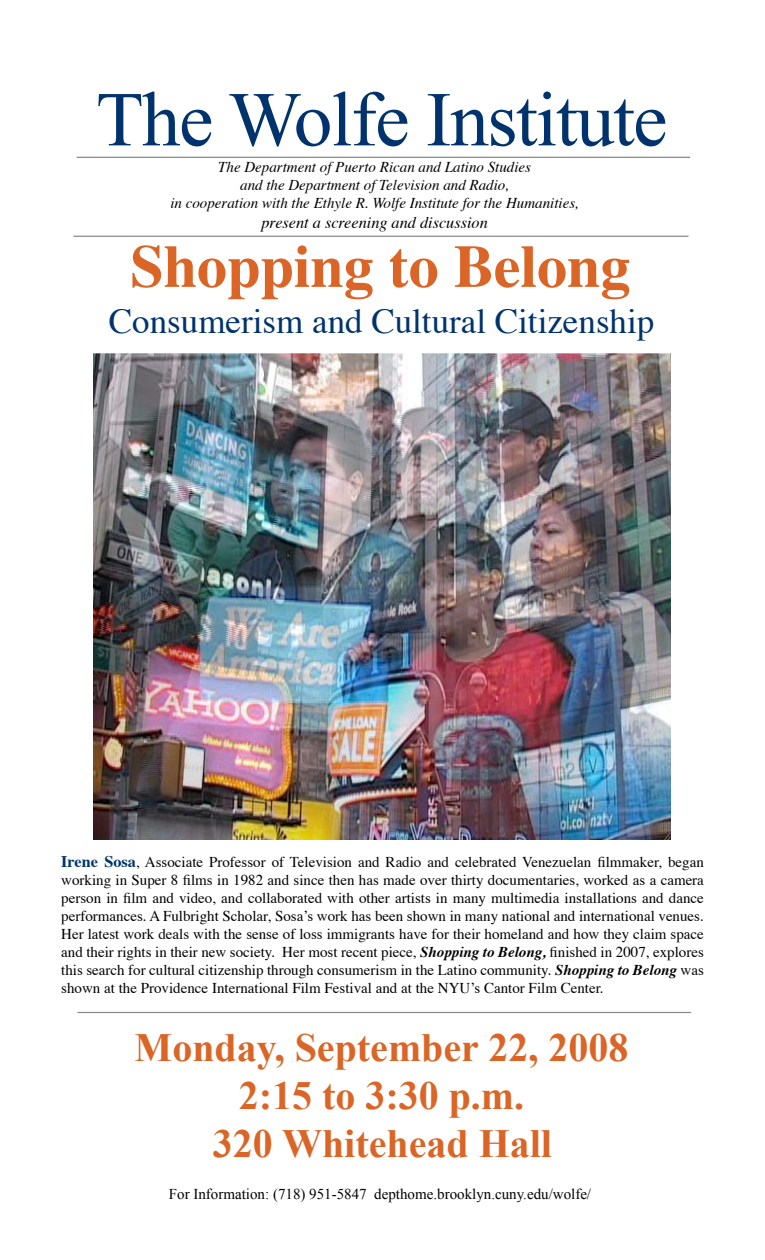
<style>
.page{position:relative;width:765px;height:1260px;background:#fff}
.page>*{position:absolute;margin:0;border:0;box-sizing:border-box;transform-origin:0 0}
.t1{font:77.5px "Times New Roman";letter-spacing:-.02em;color:#00336d}
.t2{font:700 60px "Times";color:#da6526}
.t3{font:700 40px/48px "Times New Roman";color:#da6526;text-align:center}
.t4{font:35px "Times";color:#00336d}
.t5{font:italic 16.25px "Times";color:#000}
.t6{font:15px/18px "Times";color:#000;text-align:justify}
.t7{font:italic 15px/18px "Times";color:#000;text-align:center}
.t8{font:15px "Times New Roman";color:#000}
.s1{font-weight:700;font-size:16.25px;color:#00336d}
.s2{font-weight:700;font-style:italic}
</style>
<div class="page">
<hr style="left:77px;top:157px;width:613px;height:1px;background:#88898c">
<hr style="left:73px;top:236px;width:615px;height:1px;background:#88898c">
<hr style="left:78px;top:1012px;width:613px;height:1px;background:#88898c">
<img style="left:93px;top:353px;width:577px;height:487px">
<h1 class="t1" style="left:96px;top:75px;width:573px">The Wolfe Institute</h1>
<p class="t7" style="left:170px;top:157px;width:410px">The Department of Puerto Rican and Latino Studies<br>and the Department of Television and Radio,<br>in cooperation with the Ethyle R. Wolfe Institute for the Humanities,</p>
<p class="t5" style="left:262px;top:208px;width:228px">present a screening and discussion</p>
<h2 class="t2" style="left:130px;top:209px;width:502px">Shopping to Belong</h2>
<h3 class="t4" style="left:109px;top:288px;width:547px">Consumerism and Cultural Citizenship</h3>
<p class="t6" style="left:61px;top:852px;width:644px"><span class="s1">Irene Sosa</span>, Associate Professor of Television and Radio and celebrated Venezuelan filmmaker, began working in Super 8 films in 1982 and since then has made over thirty documentaries, worked as a camera person in film and video, and collaborated with other artists in many multimedia installations and dance performances. A Fulbright Scholar, Sosa’s work has been shown in many national and international venues.<br>Her latest work deals with the sense of loss immigrants have for their homeland and how they claim space and their rights in their new society. Her most recent piece, <span class="s2">Shopping to Belong,</span> finished in 2007, explores this search for cultural citizenship through consumerism in the Latino community. <span class="s2">Shopping to Belong</span> was shown at the Providence International Film Festival and at the NYU’s Cantor Film Center.</p>
<h3 class="t3" style="left:135px;top:1023px;width:495px">Monday, September 22, 2008<br>2:15 to 3:30 p.m.<br>320 Whitehead Hall</h3>
<p class="t8" style="left:169px;top:1186px;width:424px">For Information: (718) 951-5847 depthome.brooklyn.cuny.edu/wolfe/</p>
</div>
